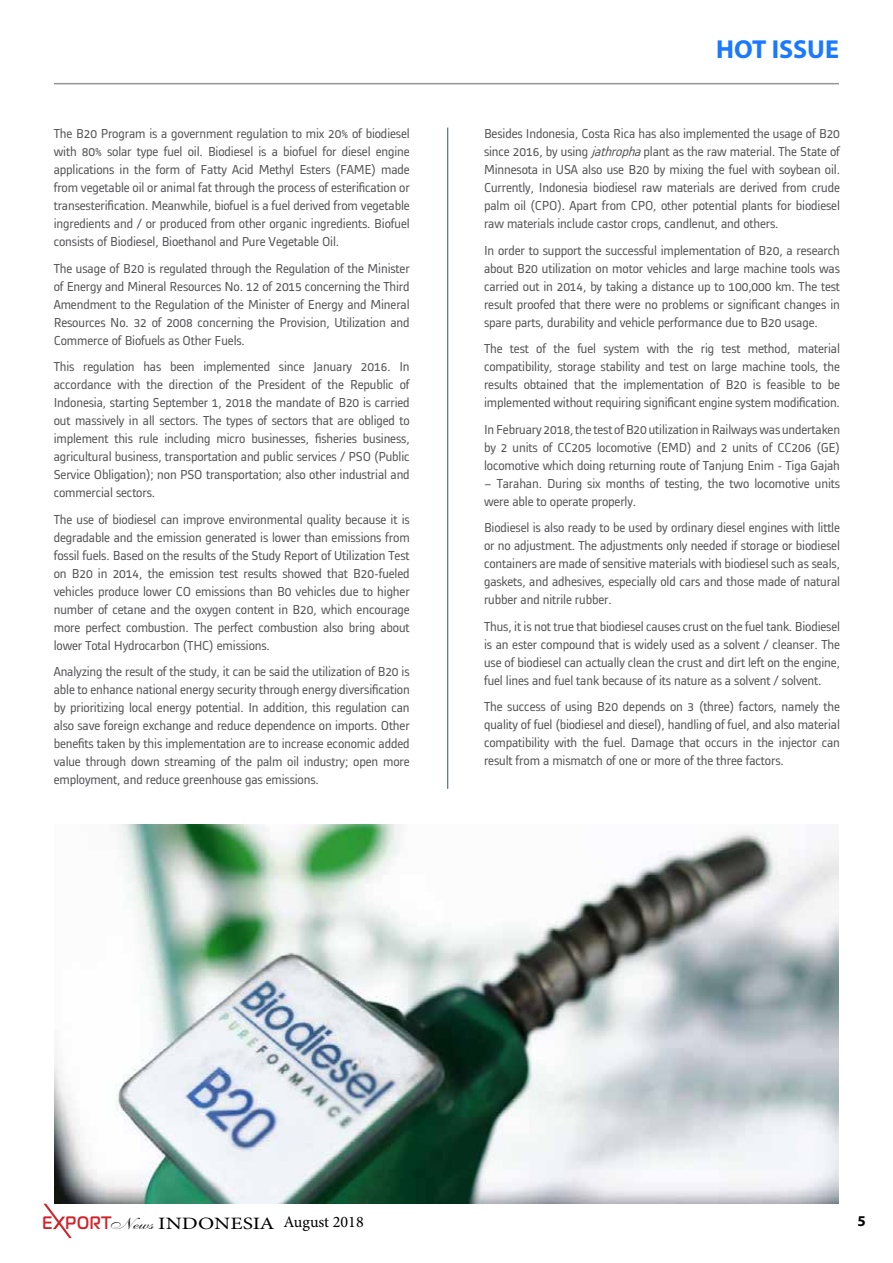
<style>
.page{position:relative;width:893px;height:1263px;background:#fff}
.page>*{position:absolute;margin:0;border:0;box-sizing:border-box;transform-origin:0 0}
.t1{font:700 26.1px "Myriad Pro";color:#1a79ff}
.t2{font:16.05px "Minion Pro";color:#000}
.t3{font:700 15px "Myriad Pro";color:#000}
.t4{font:13.5px/18px "Alstom";letter-spacing:-.01em;color:#565659;text-align:justify}
.s1{font-style:italic}
.s2{font-family:"Magistral C";font-weight:700;font-size:18px;color:#d2232a}
.s3{font-family:"Allegro"}
.s4{font-size:17.4px}
</style>
<div class="page">
<svg style="left:43px;top:1204px;width:29px;height:34px"></svg>
<hr style="left:447px;top:128px;width:1px;height:661px;background:#384c6c">
<hr style="left:54px;top:83px;width:785px;height:1px;background:#939598">
<img style="left:54px;top:825px;width:785px;height:379px">
<p class="t4" style="left:54px;top:124px;width:358px">The B20 Program is a government regulation to mix 20% of biodiesel with 80% solar type fuel oil. Biodiesel is a biofuel for diesel engine applications in the form of Fatty Acid Methyl Esters (FAME) made from vegetable oil or animal fat through the process of esterification or transesterification. Meanwhile, biofuel is a fuel derived from vegetable ingredients and / or produced from other organic ingredients. Biofuel consists of Biodiesel, Bioethanol and Pure Vegetable Oil.</p>
<p class="t4" style="left:54px;top:258px;width:357px">The usage of B20 is regulated through the Regulation of the Minister of Energy and Mineral Resources No. 12 of 2015 concerning the Third Amendment to the Regulation of the Minister of Energy and Mineral Resources No. 32 of 2008 concerning the Provision, Utilization and Commerce of Biofuels as Other Fuels.</p>
<p class="t4" style="left:54px;top:357px;width:358px">This regulation has been implemented since January 2016. In accordance with the direction of the President of the Republic of Indonesia, starting September 1, 2018 the mandate of B20 is carried out massively in all sectors. The types of sectors that are obliged to implement this rule including micro businesses, fisheries business, agricultural business, transportation and public services / PSO (Public Service Obligation); non PSO transportation; also other industrial and commercial sectors.</p>
<p class="t4" style="left:54px;top:509px;width:358px">The use of biodiesel can improve environmental quality because it is degradable and the emission generated is lower than emissions from fossil fuels. Based on the results of the Study Report of Utilization Test on B20 in 2014, the emission test results showed that B20-fueled vehicles produce lower CO emissions than B0 vehicles due to higher number of cetane and the oxygen content in B20, which encourage more perfect combustion. The perfect combustion also bring about lower Total Hydrocarbon (THC) emissions.</p>
<p class="t4" style="left:54px;top:662px;width:357px">Analyzing the result of the study, it can be said the utilization of B20 is able to enhance national energy security through energy diversification by prioritizing local energy potential. In addition, this regulation can also save foreign exchange and reduce dependence on imports. Other benefits taken by this implementation are to increase economic added value through down streaming of the palm oil industry; open more employment, and reduce greenhouse gas emissions.</p>
<h1 class="t1" style="left:716px;top:32px;width:124px">HOT ISSUE</h1>
<p class="t4" style="left:484px;top:124px;width:358px">Besides Indonesia, Costa Rica has also implemented the usage of B20 since 2016, by using <span class="s1">jathropha</span>plant as the raw material. The State of Minnesota in USA also use B20 by mixing the fuel with soybean oil.<br>Currently, Indonesia biodiesel raw materials are derived from crude palm oil (CPO). Apart from CPO, other potential plants for biodiesel raw materials include castor crops, candlenut, and others.</p>
<p class="t4" style="left:484px;top:240px;width:357px">In order to support the successful implementation of B20, a research about B20 utilization on motor vehicles and large machine tools was carried out in 2014, by taking a distance up to 100,000 km. The test result proofed that there were no problems or significant changes in spare parts, durability and vehicle performance due to B20 usage.</p>
<p class="t4" style="left:484px;top:339px;width:357px">The test of the fuel system with the rig test method, material compatibility, storage stability and test on large machine tools, the results obtained that the implementation of B20 is feasible to be implemented without requiring significant engine system modification.</p>
<p class="t4" style="left:484px;top:419px;width:358px">In February 2018, the test of B20 utilization in Railways was undertaken by 2 units of CC205 locomotive (EMD) and 2 units of CC206 (GE) locomotive which doing returning route of Tanjung Enim - Tiga Gajah</p>
<p class="t4" style="left:484px;top:473px;width:358px">– Tarahan. During six months of testing, the two locomotive units were able to operate properly.</p>
<p class="t4" style="left:484px;top:518px;width:358px">Biodiesel is also ready to be used by ordinary diesel engines with little or no adjustment. The adjustments only needed if storage or biodiesel containers are made of sensitive materials with biodiesel such as seals, gaskets, and adhesives, especially old cars and those made of natural rubber and nitrile rubber.</p>
<p class="t4" style="left:484px;top:616px;width:358px">Thus, it is not true that biodiesel causes crust on the fuel tank. Biodiesel is an ester compound that is widely used as a solvent / cleanser. The use of biodiesel can actually clean the crust and dirt left on the engine, fuel lines and fuel tank because of its nature as a solvent / solvent.</p>
<p class="t4" style="left:484px;top:697px;width:357px">The success of using B20 depends on 3 (three) factors, namely the quality of fuel (biodiesel and diesel), handling of fuel, and also material compatibility with the fuel. Damage that occurs in the injector can result from a mismatch of one or more of the three factors.</p>
<p class="t2" style="left:43px;top:1211px;width:323px"><span class="s2">E PORT</span><span class="s3">News</span> <span class="s4">INDONESIA</span> August 2018</p>
<p class="t3" style="left:857px;top:1211px;width:10px">5</p>
</div>
